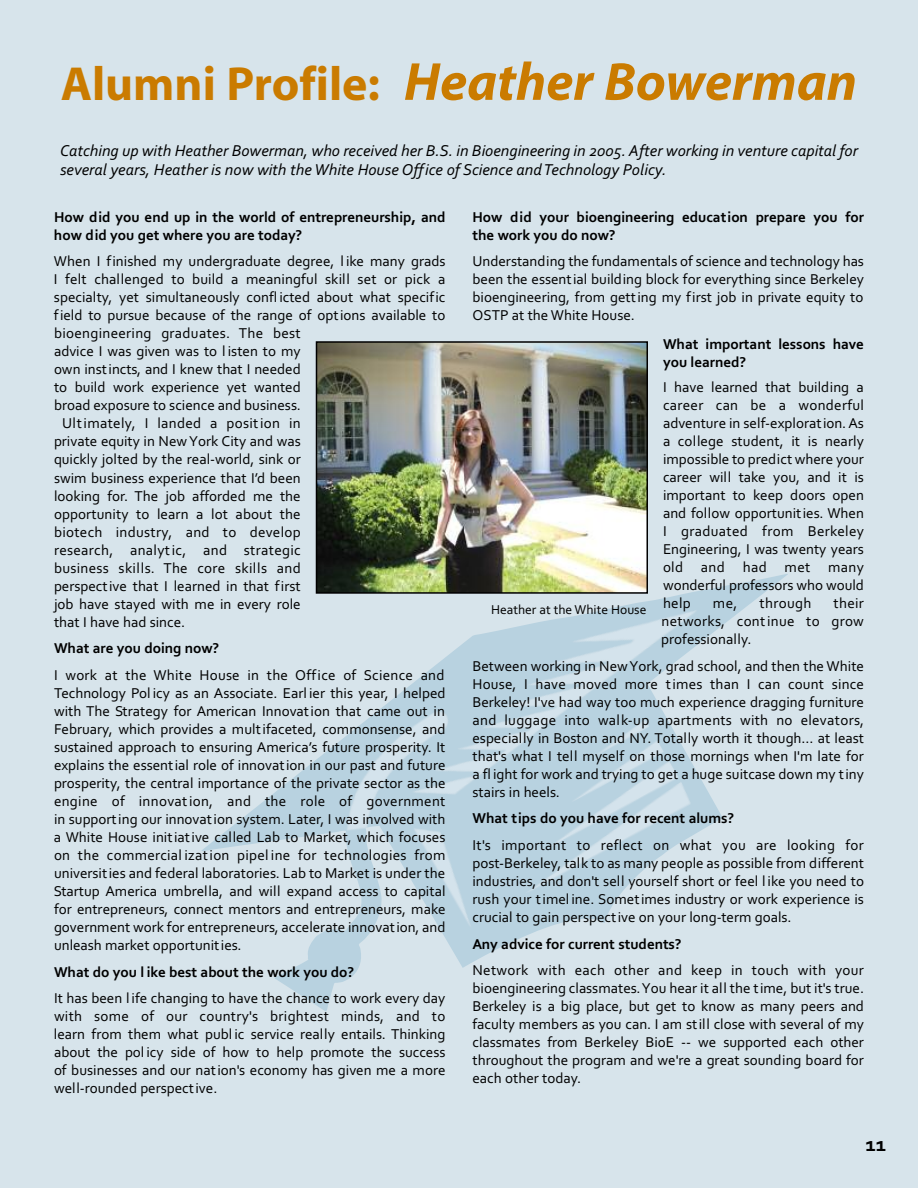
<style>
.page{position:relative;width:918px;height:1188px;background:#d7e4eb}
.page>*{position:absolute;margin:0;border:0;box-sizing:border-box;transform-origin:0 0}
.t1{font:italic 700 54px "Myriad";color:#ca7b00}
.t2{font:700 21px "Corbel";color:#000}
.t3{font:italic 16.5px/19.8px "Corbel";color:#000}
.t4{font:15px/18px "Corbel";color:#000;text-align:justify}
.t5{font:700 15px/18px "Corbel";color:#000}
.t6{font:15px "Corbel";letter-spacing:.02em;color:#000}
.t7{font:13.5px "Corbel";color:#000}
.s1{font-style:normal;font-size:48px}
</style>
<div class="page">
<img style="left:202px;top:574px;width:586px;height:438px">
<img style="left:319px;top:344px;width:326px;height:247px">
<div style="left:316px;top:341px;width:332px;height:253px;border:2px solid #000"></div>
<h1 class="t1" style="left:61px;top:61px;width:798px"><span class="s1">Alumni Profile:</span> Heather Bowerman</h1>
<p class="t3" style="left:60px;top:140px;width:799px">Catching up with Heather Bowerman, who received her B.S. in Bioengineering in 2005. After working in venture capital for several years, Heather is now with the White House Office of Science andTechnology Policy.</p>
<p class="t5" style="left:54px;top:208px;width:393px">How did you end up in the world of entrepreneurship, and how did you get where you are today?</p>
<p class="t4" style="left:54px;top:252px;width:393px">When I finished my undergraduate degree, l ike many grads</p>
<p class="t4" style="left:54px;top:270px;width:393px">I felt challenged to build a meaningful skill set or pick a</p>
<p class="t4" style="left:54px;top:288px;width:393px">specialty, yet simultaneously confl icted about what specific</p>
<p class="t4" style="left:54px;top:306px;width:393px">field to pursue because of the range of options available to</p>
<p class="t6" style="left:54px;top:324px;width:248px">bioengineering graduates. The best</p>
<p class="t4" style="left:54px;top:342px;width:248px">advice I was given was to l isten to my</p>
<p class="t4" style="left:54px;top:360px;width:248px">own instincts, and I knew that I needed</p>
<p class="t4" style="left:54px;top:378px;width:248px">to build work experience yet wanted</p>
<p class="t4" style="left:54px;top:396px;width:248px">broad exposure to science and business.</p>
<p class="t6" style="left:62px;top:415px;width:240px">Ultimately, I landed a position in</p>
<p class="t4" style="left:54px;top:432px;width:248px">private equity in NewYork City and was</p>
<p class="t4" style="left:54px;top:450px;width:248px">quickly jolted by the real-world, sink or</p>
<p class="t4" style="left:54px;top:468px;width:248px">swim business experience that I’d been</p>
<p class="t4" style="left:54px;top:486px;width:248px">looking for. The job afforded me the</p>
<p class="t4" style="left:54px;top:504px;width:248px">opportunity to learn a lot about the</p>
<p class="t6" style="left:54px;top:523px;width:248px">biotech industry, and to develop</p>
<p class="t6" style="left:54px;top:541px;width:248px">research, analytic, and strategic</p>
<p class="t6" style="left:54px;top:559px;width:248px">business skills. The core skills and</p>
<p class="t4" style="left:54px;top:576px;width:248px">perspective that I learned in that first</p>
<p class="t4" style="left:54px;top:594px;width:248px">job have stayed with me in every role</p>
<p class="t4" style="left:54px;top:612px;width:133px">that I have had since.</p>
<p class="t5" style="left:54px;top:639px;width:167px">What are you doing now?</p>
<p class="t4" style="left:54px;top:666px;width:393px">I work at the White House in the Office of Science and Technology Pol icy as an Associate. Earl ier this year, I helped with The Strategy for American Innovation that came out in February, which provides a multifaceted, commonsense, and sustained approach to ensuring America’s future prosperity. It explains the essential role of innovation in our past and future prosperity, the central importance of the private sector as the engine of innovation, and the role of government in supporting our innovation system. Later, I was involved with a White House initiative called Lab to Market, which focuses on the commercial ization pipel ine for technologies from universities and federal laboratories. Lab to Market is under the Startup America umbrella, and will expand access to capital for entrepreneurs, connect mentors and entrepreneurs, make government work for entrepreneurs, accelerate innovation, and unleash market opportunities.</p>
<p class="t5" style="left:54px;top:962px;width:302px">What do you l ike best about the work you do?</p>
<p class="t4" style="left:54px;top:989px;width:393px">It has been l ife changing to have the chance to work every day with some of our country's brightest minds, and to learn from them what publ ic service really entails. Thinking about the pol icy side of how to help promote the success of businesses and our nation's economy has given me a more well-rounded perspective.</p>
<p class="t5" style="left:472px;top:208px;width:393px">How did your bioengineering education prepare you for the work you do now?</p>
<p class="t4" style="left:472px;top:252px;width:393px">Understanding the fundamentals of science and technology has been the essential building block for everything since Berkeley bioengineering, from getting my first job in private equity to OSTP at the White House.</p>
<p class="t5" style="left:663px;top:335px;width:203px">What important lessons have you learned?</p>
<p class="t4" style="left:663px;top:378px;width:203px">I have learned that building a career can be a wonderful adventure in self-exploration.As a college student, it is nearly impossible to predict where your career will take you, and it is important to keep doors open and follow opportunities. When I graduated from Berkeley Engineering, I was twenty years old and had met many wonderful professors who would help</p>
<p class="t4" style="left:661px;top:594px;width:204px;text-indent:172px">their networks, continue to grow professionally.</p>
<p class="t4" style="left:473px;top:656px;width:393px">Between working in NewYork, grad school, and then the White House, I have moved more times than I can count since Berkeley! I've had way too much experience dragging furniture and luggage into walk-up apartments with no elevators, especially in Boston and NY. Totally worth it though... at least that's what I tell myself on those mornings when I'm late for a fl ight for work and trying to get a huge suitcase down my tiny stairs in heels.</p>
<p class="t5" style="left:473px;top:809px;width:263px">What tips do you have for recent alums?</p>
<p class="t4" style="left:473px;top:836px;width:393px">It's important to reflect on what you are looking for post-Berkeley, talk to as many people as possible from different industries, and don't sell yourself short or feel l ike you need to rush your timel ine. Sometimes industry or work experience is crucial to gain perspective on your long-term goals.</p>
<p class="t5" style="left:473px;top:934px;width:211px">Any advice for current students?</p>
<p class="t4" style="left:473px;top:961px;width:393px">Network with each other and keep in touch with your bioengineering classmates.You hear it all the time, but it's true.<br>Berkeley is a big place, but get to know as many peers and faculty members as you can. I am still close with several of my classmates from Berkeley BioE -- we supported each other throughout the program and we're a great sounding board for each other today.</p>
<p class="t4" style="left:713px;top:594px;width:26px">me,</p>
<p class="t6" style="left:760px;top:594px;width:53px">through</p>
<p class="t7" style="left:491px;top:601px;width:157px">Heather at the White House</p>
<h2 class="t2" style="left:866px;top:1132px;width:22px">11</h2>
</div>
